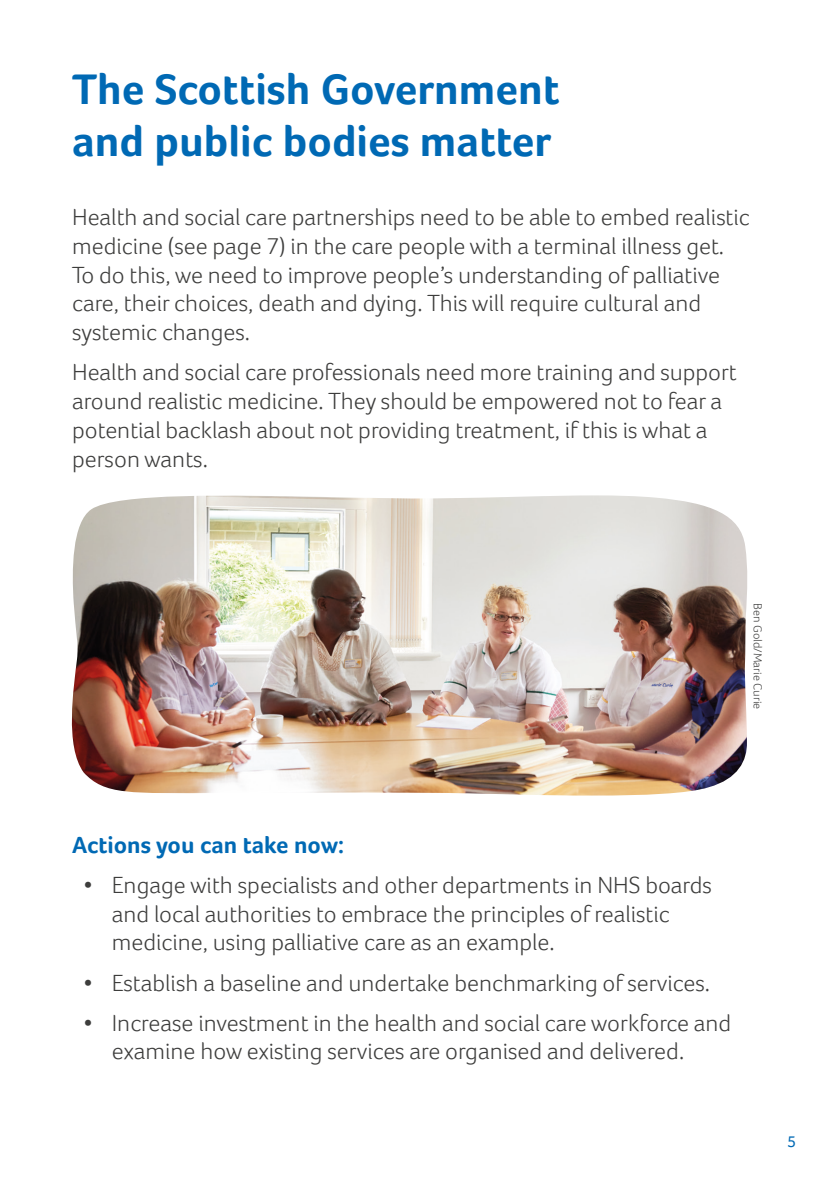
<style>
.page{position:relative;width:840px;height:1191px;background:#fff}
.page>*{position:absolute;margin:0;border:0;box-sizing:border-box;transform-origin:0 0}
.t1{font:700 44px/52.8px "Foco";color:#0069b4}
.t2{font:300 24px/28.8px "Foco";color:#3d3d3c}
.t3{font:700 24px "Foco";color:#0069b4}
.t4{font:16px "Foco";color:#0069b4}
.t5{font:300 12px "Foco";color:#3d3d3c}
</style>
<div class="page">
<img style="left:71px;top:495px;width:676px;height:301px">
<h1 class="t1" style="left:72px;top:62px;width:488px">The Scottish Government and public bodies matter</h1>
<p class="t2" style="left:72px;top:202px;width:679px">Health and social care partnerships need to be able to embed realistic medicine (see page 7) in the care people with a terminal illness get.<br>To do this, we need to improve people’s understanding of palliative care, their choices, death and dying. This will require cultural and systemic changes.</p>
<p class="t2" style="left:72px;top:358px;width:666px">Health and social care professionals need more training and support around realistic medicine. They should be empowered not to fear a potential backlash about not providing treatment, if this is what a person wants.</p>
<p class="t5" style="left:764px;top:603px;width:107px;rotate:90deg">Ben Gold/Marie Curie</p>
<p class="t3" style="left:72px;top:830px;width:273px">Actions you can take now:</p>
<p class="t2" style="left:112px;top:870px;width:601px;text-indent:-28px">• Engage with specialists and other departments in NHS boards and local authorities to embrace the principles of realistic medicine, using palliative care as an example.</p>
<p class="t2" style="left:83px;top:968px;width:627px">• Establish a baseline and undertake benchmarking of services.</p>
<p class="t2" style="left:112px;top:1008px;width:620px;text-indent:-28px">• Increase investment in the health and social care workforce and examine how existing services are organised and delivered.</p>
<p class="t4" style="left:787px;top:1132px;width:10px">5</p>
</div>
